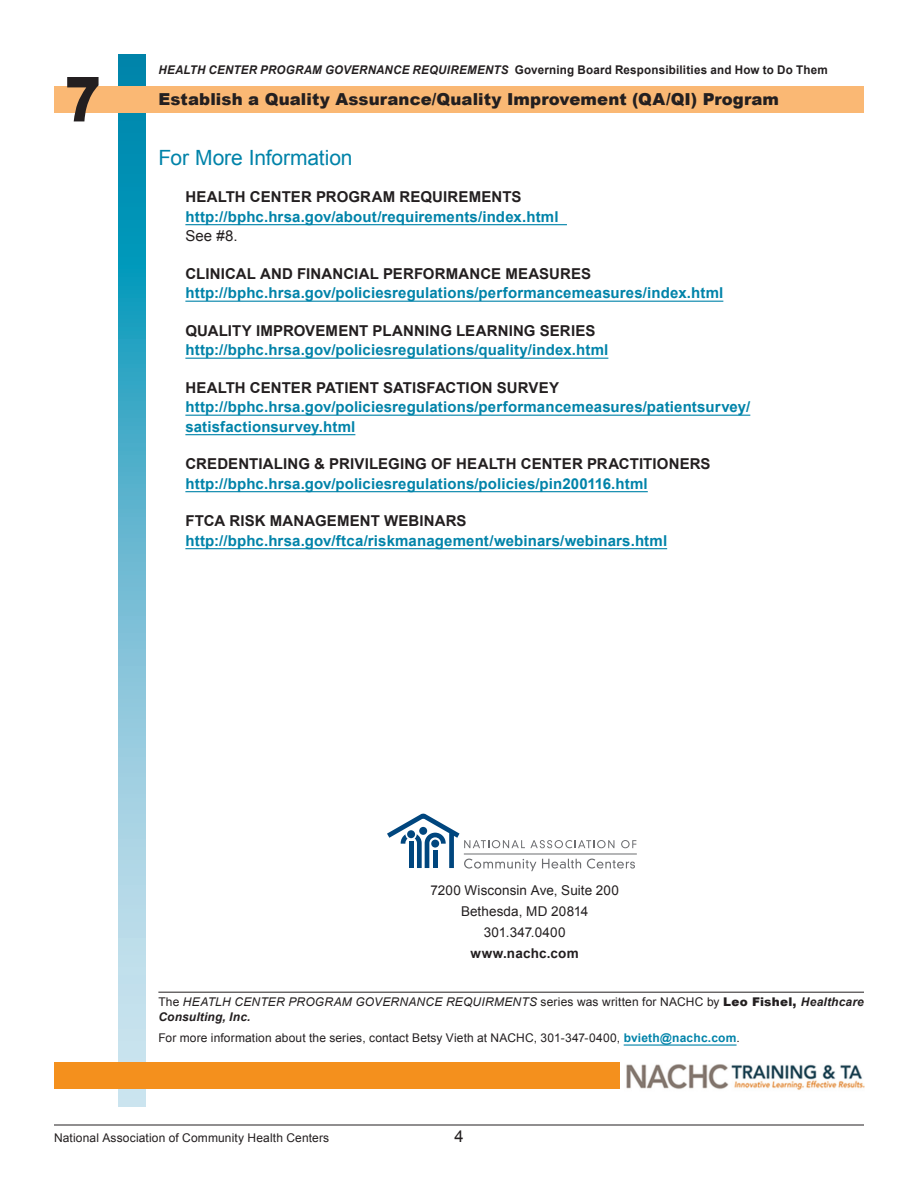
<style>
.page{position:relative;width:918px;height:1188px;background:#fff}
.page>*{position:absolute;margin:0;border:0;box-sizing:border-box;transform-origin:0 0}
.Body_Text{font:900 62.1px "Arial";color:#231f20;scale:.87 1}
.NEW_hd_1{font:21px "Arial";letter-spacing:-.005em;color:#0083a9}
.Body_Text-2{font:900 16.5px "Arial";letter-spacing:.01em;color:#231f20}
.t1{font:16.5px "Arial";color:#231f20}
.NEW_info_url{font:700 15px/19.5px "Arial";letter-spacing:.01em;color:#0083a9}
.NEW_Info_title{font:700 15px "Arial";letter-spacing:.01em;color:#231f20}
.NEW_Info_desc{font:15px "Arial";color:#231f20}
.Body_Text-3{font:13.5px "Arial";letter-spacing:.01em;color:#231f20}
.Body_Text-4{font:700 13.5px "Arial";letter-spacing:.015em;color:#231f20}
.Body_Text-5{font:12px "Arial";letter-spacing:.015em;color:#231f20}
.Body_Text-6{font:italic 12px/15px "Arial";letter-spacing:.02em;color:#231f20}
.t2{font:700 12px "Arial";letter-spacing:.015em;color:#231f20}
.s1{font-style:italic}
.s2{font-style:normal}
.s3{font-weight:900;font-style:normal}
.s4{font-weight:700}
.s5{font-weight:700;color:#0083a9}
</style>
<div class="page">
<svg style="left:119px;top:54px;width:27px;height:1053px"></svg>
<div style="left:54px;top:86px;width:810px;height:27px;background:#fab874"></div>
<div style="left:54px;top:1062px;width:565px;height:27px;background:#f4901d"></div>
<img style="left:626px;top:1064px;width:238px;height:26px">
<hr style="left:185px;top:224px;width:382px;height:1px;background:#0083a9">
<hr style="left:185px;top:301px;width:538px;height:1px;background:#0083a9">
<hr style="left:185px;top:358px;width:423px;height:1px;background:#0083a9">
<hr style="left:185px;top:415px;width:565px;height:1px;background:#0083a9">
<hr style="left:185px;top:434px;width:170px;height:1px;background:#0083a9">
<hr style="left:185px;top:491px;width:463px;height:1px;background:#0083a9">
<hr style="left:185px;top:548px;width:482px;height:1px;background:#0083a9">
<svg style="left:387px;top:814px;width:249px;height:57px"></svg>
<hr style="left:464px;top:854px;width:173px;height:1px;background:#6c6d70">
<hr style="left:158px;top:992px;width:706px;height:1px;background:#231f20">
<hr style="left:624px;top:1044px;width:113px;height:2px;background:#0083a9">
<hr style="left:54px;top:1125px;width:810px;height:1px;background:#231f20">
<p class="Body_Text" style="left:65px;top:54px;width:43px">7</p>
<p class="t2" style="left:158px;top:61px;width:671px"><span class="s1">HEALTH CENTER PROGRAM GOVERNANCE REQUIREMENTS</span> Governing Board Responsibilities and How to Do Them</p>
<p class="Body_Text-2" style="left:158px;top:88px;width:622px">Establish a Quality Assurance/Quality Improvement (QA/QI) Program</p>
<p class="NEW_hd_1" style="left:158px;top:144px;width:196px">For More Information</p>
<p class="NEW_Info_title" style="left:185px;top:187px;width:338px">HEALTH CENTER PROGRAM REQUIREMENTS</p>
<p class="NEW_info_url" style="left:185px;top:207px;width:375px">http://bphc.hrsa.gov/about/requirements/index.html</p>
<p class="NEW_Info_desc" style="left:185px;top:226px;width:54px">See #8.</p>
<p class="NEW_Info_title" style="left:185px;top:264px;width:407px">CLINICAL AND FINANCIAL PERFORMANCE MEASURES</p>
<p class="NEW_info_url" style="left:185px;top:284px;width:539px">http://bphc.hrsa.gov/policiesregulations/performancemeasures/index.html</p>
<p class="NEW_Info_title" style="left:185px;top:321px;width:411px">QUALITY IMPROVEMENT PLANNING LEARNING SERIES</p>
<p class="NEW_info_url" style="left:185px;top:341px;width:424px">http://bphc.hrsa.gov/policiesregulations/quality/index.html</p>
<p class="NEW_Info_title" style="left:185px;top:378px;width:375px">HEALTH CENTER PATIENT SATISFACTION SURVEY</p>
<p class="NEW_info_url" style="left:185px;top:398px;width:566px">http://bphc.hrsa.gov/policiesregulations/performancemeasures/patientsurvey/ satisfactionsurvey.html</p>
<p class="NEW_Info_title" style="left:185px;top:454px;width:527px">CREDENTIALING &amp; PRIVILEGING OF HEALTH CENTER PRACTITIONERS</p>
<p class="NEW_info_url" style="left:185px;top:474px;width:464px">http://bphc.hrsa.gov/policiesregulations/policies/pin200116.html</p>
<p class="NEW_Info_title" style="left:185px;top:511px;width:283px">FTCA RISK MANAGEMENT WEBINARS</p>
<p class="NEW_info_url" style="left:185px;top:531px;width:483px">http://bphc.hrsa.gov/ftca/riskmanagement/webinars/webinars.html</p>
<p class="Body_Text-3" style="left:430px;top:882px;width:190px">7200 Wisconsin Ave, Suite 200</p>
<p class="Body_Text-3" style="left:461px;top:903px;width:129px">Bethesda, MD 20814</p>
<p class="Body_Text-3" style="left:484px;top:924px;width:83px">301.347.0400</p>
<p class="Body_Text-4" style="left:471px;top:945px;width:110px">www.nachc.com</p>
<p class="Body_Text-6" style="left:158px;top:995px;width:707px"><span class="s2">The</span> HEATLH CENTER PROGRAM GOVERNANCE REQUIRMENTS <span class="s2">series was written for NACHC by</span> <span class="s3">Leo Fishel,</span> <span class="s4">Healthcare<br>Consulting, Inc.</span></p>
<p class="Body_Text-5" style="left:158px;top:1030px;width:583px">For more information about the series, contact Betsy Vieth at NACHC, 301-347-0400, <span class="s5">bvieth@nachc.com</span>.</p>
<p class="Body_Text-5" style="left:54px;top:1130px;width:277px">National Association of Community Health Centers</p>
<p class="t1" style="left:454px;top:1126px;width:11px">4</p>
</div>
